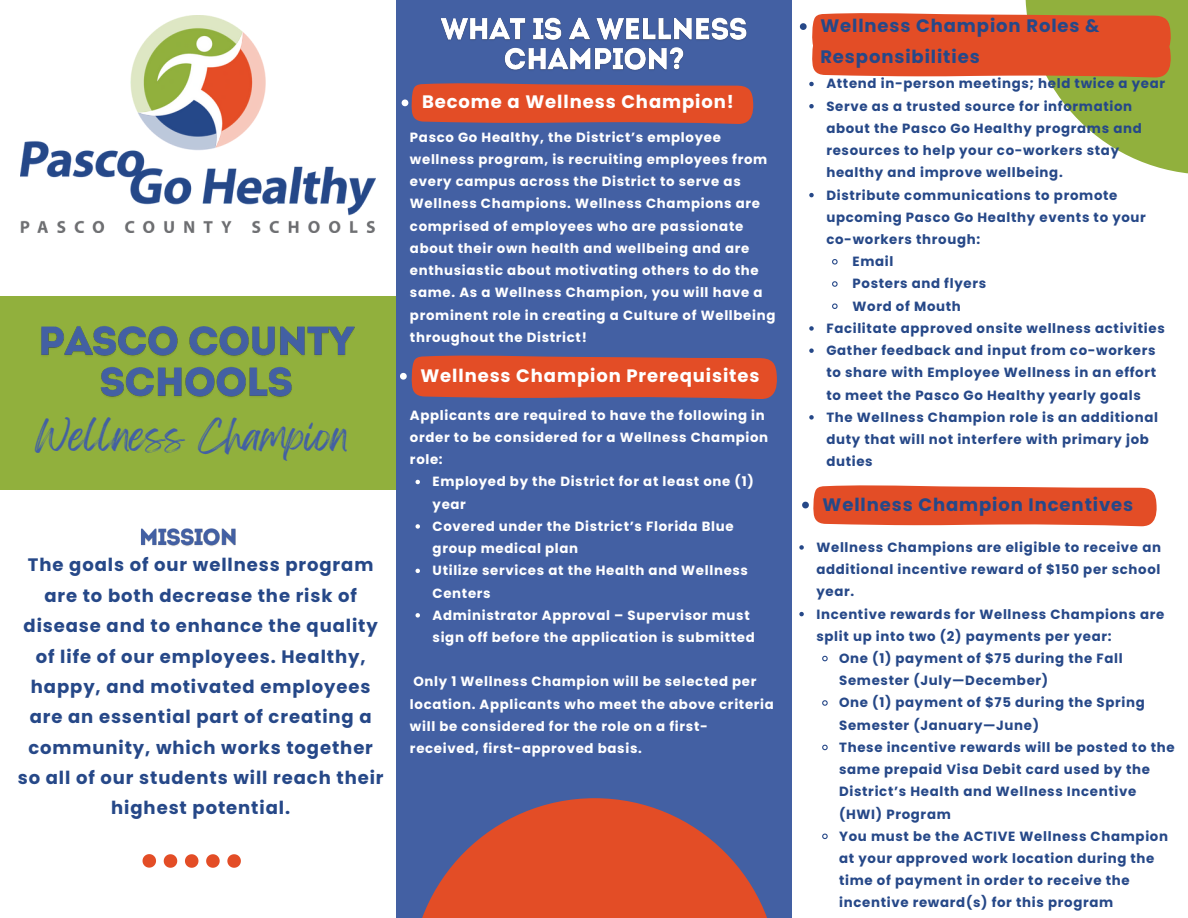
<style>
.page{position:relative;width:1188px;height:918px;background:#fff}
.page>*{position:absolute;margin:0;border:0;box-sizing:border-box;transform-origin:0 0}
.t1{font:35.25px "Feeling Passionate";color:#4360a3}
.t2{font:700 18px/30.3px "Poppins";letter-spacing:.05em;color:#264888}
.t3{font:700 18px "Poppins";letter-spacing:.05em;color:#fff}
.t4{font:700 13.35px/22.2px "Poppins";letter-spacing:.05em;color:#264888}
.t5{font:700 13.35px/22.2px "Poppins";letter-spacing:.05em;color:#fff}
</style>
<div class="page">
<div style="left:396px;top:0;width:396px;height:917px;background:#4360a3"></div>
<div style="left:0;top:296px;width:396px;height:193px;background:#91b03d"></div>
<svg style="left:411px;top:798px;width:368px;height:120px;fill:#e34d26"></svg>
<svg style="left:1025px;top:0;width:163px;height:174px;fill:#91b03d"></svg>
<svg style="left:802px;top:485px;width:355px;height:41px"></svg>
<svg style="left:143px;top:854px;width:13px;height:14px"></svg>
<svg style="left:164px;top:854px;width:13px;height:14px"></svg>
<svg style="left:185px;top:854px;width:13px;height:14px"></svg>
<svg style="left:206px;top:854px;width:14px;height:14px"></svg>
<svg style="left:227px;top:854px;width:14px;height:14px"></svg>
<img style="left:20px;top:16px;width:356px;height:217px">
<img style="left:41px;top:326px;width:314px;height:71px">
<img style="left:440px;top:17px;width:307px;height:54px">
<svg style="left:402px;top:83px;width:352px;height:41px"></svg>
<svg style="left:400px;top:355px;width:377px;height:44px"></svg>
<svg style="left:416px;top:480px;width:4px;height:4px"></svg>
<svg style="left:416px;top:524px;width:4px;height:5px"></svg>
<svg style="left:416px;top:569px;width:4px;height:4px"></svg>
<svg style="left:416px;top:613px;width:4px;height:5px"></svg>
<svg style="left:809px;top:104px;width:5px;height:4px"></svg>
<svg style="left:809px;top:193px;width:5px;height:4px"></svg>
<svg style="left:832px;top:259px;width:6px;height:6px"></svg>
<svg style="left:832px;top:281px;width:6px;height:6px"></svg>
<svg style="left:832px;top:303px;width:6px;height:6px"></svg>
<svg style="left:809px;top:326px;width:5px;height:5px"></svg>
<svg style="left:809px;top:348px;width:5px;height:5px"></svg>
<svg style="left:809px;top:415px;width:5px;height:5px"></svg>
<svg style="left:800px;top:13px;width:371px;height:73px"></svg>
<svg style="left:799px;top:545px;width:5px;height:5px"></svg>
<svg style="left:799px;top:612px;width:5px;height:4px"></svg>
<svg style="left:822px;top:655px;width:6px;height:7px"></svg>
<svg style="left:822px;top:700px;width:6px;height:6px"></svg>
<svg style="left:822px;top:744px;width:6px;height:7px"></svg>
<svg style="left:822px;top:833px;width:6px;height:7px"></svg>
<img style="left:141px;top:528px;width:95px;height:18px">
<p class="t1" style="left:35px;top:408px;width:315px">Wellness Champion</p>
<p class="t2" style="left:18px;top:550px;width:367px;text-align:center">The goals of our wellness program are to both decrease the risk of disease and to enhance the quality of life of our employees. Healthy, happy, and motivated employees are an essential part of creating a community, which works together so all of our students will reach their highest potential.</p>
<p class="t3" style="left:422px;top:90px;width:313px">Become a Wellness Champion!</p>
<p class="t5" style="left:410px;top:126px;width:367px">Pasco Go Healthy, the District’s employee wellness program, is recruiting employees from every campus across the District to serve as Wellness Champions. Wellness Champions are comprised of employees who are passionate about their own health and wellbeing and are enthusiastic about motivating others to do the same. As a Wellness Champion, you will have a prominent role in creating a Culture of Wellbeing throughout the District!</p>
<p class="t3" style="left:420px;top:363px;width:341px">Wellness Champion Prerequisites</p>
<p class="t5" style="left:410px;top:404px;width:360px">Applicants are required to have the following in order to be considered for a Wellness Champion role:</p>
<h2 class="t5" style="left:433px;top:471px;width:323px">Employed by the District for at least one (1) year</h2>
<p class="t5" style="left:433px;top:515px;width:303px">Covered under the District’s Florida Blue group medical plan</p>
<p class="t5" style="left:433px;top:560px;width:317px">Utilize services at the Health and Wellness<br>Centers</p>
<p class="t5" style="left:433px;top:604px;width:324px">Administrator Approval – Supervisor must sign off before the application is submitted</p>
<h5 class="t5" style="left:410px;top:671px;width:365px">Only 1 Wellness Champion will be selected per location. Applicants who meet the above criteria will be considered for the role on a first&shy;received, first-approved basis.</h5>
<h2 class="t2" style="left:820px;top:11px;width:281px">Wellness Champion Roles &amp;<br>Responsibilities</h2>
<p class="t4" style="left:826px;top:73px;width:340px">Attend in-person meetings; held twice a year</p>
<p class="t4" style="left:826px;top:95px;width:317px">Serve as a trusted source for information about the Pasco Go Healthy programs and resources to help your co-workers stay healthy and improve wellbeing.</p>
<p class="t4" style="left:826px;top:184px;width:321px">Distribute communications to promote upcoming Pasco Go Healthy events to your co-workers through:</p>
<p class="t4" style="left:853px;top:250px;width:42px">Email</p>
<p class="t4" style="left:853px;top:273px;width:135px">Posters and flyers</p>
<p class="t4" style="left:853px;top:295px;width:110px">Word of Mouth</p>
<p class="t4" style="left:826px;top:317px;width:340px">Facilitate approved onsite wellness activities Gather feedback and input from co-workers to share with Employee Wellness in an effort to meet the Pasco Go Healthy yearly goals The Wellness Champion role is an additional duty that will not interfere with primary job duties</p>
<p class="t2" style="left:823px;top:489px;width:312px">Wellness Champion Incentives</p>
<p class="t4" style="left:816px;top:536px;width:346px">Wellness Champions are eligible to receive an</p>
<p class="t4" style="left:816px;top:558px;width:346px">additional incentive reward of $150 per school</p>
<p class="t4" style="left:816px;top:581px;width:39px">year.</p>
<p class="t4" style="left:816px;top:603px;width:350px">Incentive rewards for Wellness Champions are</p>
<p class="t4" style="left:816px;top:625px;width:297px">split up into two (2) payments per year:</p>
<p class="t4" style="left:839px;top:647px;width:285px">One (1) payment of $75 during the Fall</p>
<p class="t4" style="left:839px;top:669px;width:211px">Semester (July—December)</p>
<p class="t4" style="left:839px;top:692px;width:307px">One (1) payment of $75 during the Spring</p>
<p class="t4" style="left:839px;top:714px;width:201px">Semester (January—June)</p>
<p class="t4" style="left:839px;top:736px;width:337px">These incentive rewards will be posted to the</p>
<p class="t4" style="left:839px;top:758px;width:312px">same prepaid Visa Debit card used by the</p>
<p class="t4" style="left:839px;top:781px;width:299px">District’s Health and Wellness Incentive</p>
<p class="t4" style="left:839px;top:803px;width:113px">(HWI) Program</p>
<p class="t4" style="left:839px;top:825px;width:330px">You must be the ACTIVE Wellness Champion</p>
<p class="t4" style="left:839px;top:847px;width:317px">at your approved work location during the</p>
<p class="t4" style="left:839px;top:869px;width:292px">time of payment in order to receive the</p>
<p class="t4" style="left:839px;top:892px;width:276px">incentive reward(s) for this program</p>
</div>
